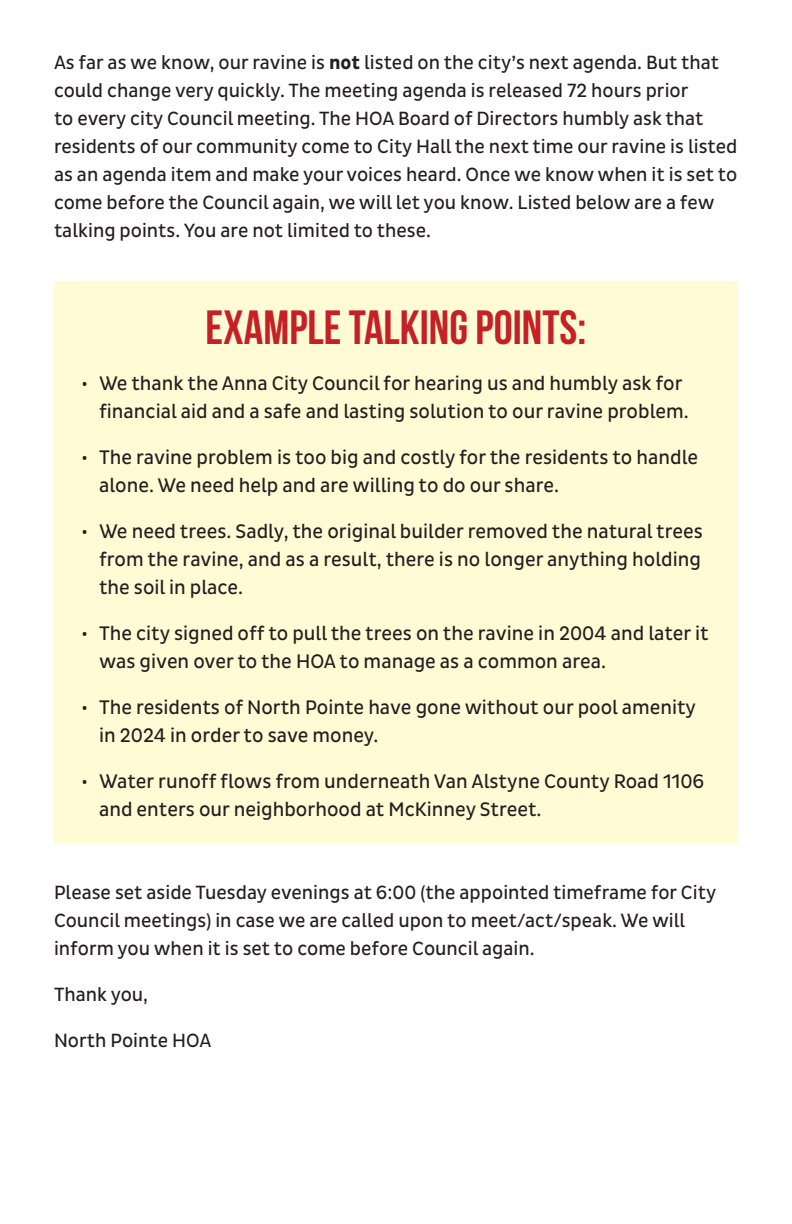
<style>
.page{position:relative;width:792px;height:1224px;background:#fff}
.page>*{position:absolute;margin:0;border:0;box-sizing:border-box;transform-origin:0 0}
.t1{font:700 48px "Bebas Neue";color:#c52026}
.t2{font:20px/28px "Pluto Sans Cond";color:#231f20}
.t3{font:19.6px/28px "Pluto Sans Cond";color:#231f20}
.s1{font-weight:700}
</style>
<div class="page">
<div style="left:54px;top:281px;width:684px;height:562px;background:#fffcd5"></div>
<p class="t3" style="left:54px;top:48px;width:685px">As far as we know, our ravine is <span class="s1">not</span> listed on the city’s next agenda. But that could change very quickly. The meeting agenda is released 72 hours prior<br>to every city Council meeting. The HOA Board of Directors humbly ask that residents of our community come to City Hall the next time our ravine is listed as an agenda item and make your voices heard. Once we know when it is set to come before the Council again, we will let you know. Listed below are a few talking points. You are not limited to these.</p>
<h1 class="t1" style="left:206px;top:301px;width:382px">EXAMPLE TALKING POINTS:</h1>
<p class="t2" style="left:99px;top:369px;width:591px;text-indent:-18px">• We thank the Anna City Council for hearing us and humbly ask for financial aid and a safe and lasting solution to our ravine problem.</p>
<p class="t2" style="left:99px;top:443px;width:601px;text-indent:-18px">• The ravine problem is too big and costly for the residents to handle alone. We need help and are willing to do our share.</p>
<p class="t2" style="left:99px;top:517px;width:605px;text-align:justify;text-indent:-18px">• We need trees. Sadly, the original builder removed the natural trees from the ravine, and as a result, there is no longer anything holding the soil in place.</p>
<p class="t2" style="left:99px;top:619px;width:611px;text-indent:-18px">• The city signed off to pull the trees on the ravine in 2004 and later it was given over to the HOA to manage as a common area.</p>
<p class="t2" style="left:99px;top:693px;width:599px;text-indent:-18px">• The residents of North Pointe have gone without our pool amenity in 2024 in order to save money.</p>
<p class="t2" style="left:99px;top:767px;width:607px;text-indent:-18px">• Water runoff flows from underneath Van Alstyne County Road 1106 and enters our neighborhood at McKinney Street.</p>
<p class="t3" style="left:54px;top:878px;width:664px">Please set aside Tuesday evenings at 6:00 (the appointed timeframe for City<br>Council meetings) in case we are called upon to meet/act/speak. We will inform you when it is set to come before Council again.</p>
<p class="t3" style="left:54px;top:980px;width:96px">Thank you,</p>
<p class="t3" style="left:54px;top:1026px;width:159px">North Pointe HOA</p>
</div>
